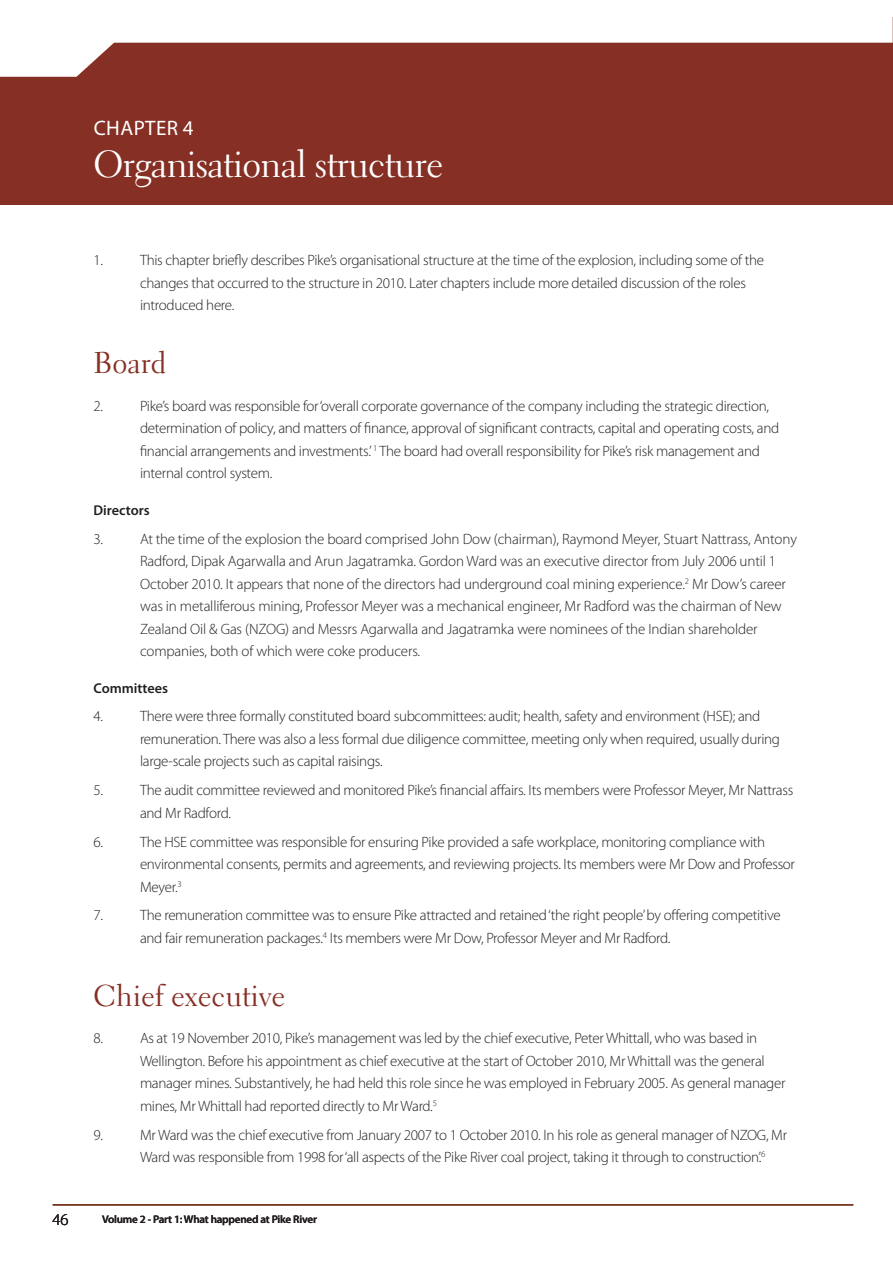
<style>
.page{position:relative;width:893px;height:1263px;background:#fff}
.page>*{position:absolute;margin:0;border:0;box-sizing:border-box;transform-origin:0 0}
.t1{font:37.5px "Electra LH";letter-spacing:-.02em;color:#fff}
.t2{font:30px "Electra LH";color:#862f24}
.t3{font:21px "Myriad Pro";letter-spacing:.02em;color:#fff}
.t4{font:300 16.5px "Myriad Pro";color:#231f20}
.t5{font:300 15px/22.5px "Myriad Pro";letter-spacing:-.02em;color:#231f20}
.t6{font:600 14.25px "Myriad Pro";color:#231f20}
.t7{font:600 11.1px "Myriad Pro";letter-spacing:-.02em;color:#231f20}
</style>
<div class="page">
<hr style="left:53px;top:1204px;width:800px;height:2px;background:#862f24">
<div style="left:0;top:43px;width:893px;height:161px;background:#862f24"></div>
<svg style="left:0;top:17px;width:893px;height:60px"></svg>
<h3 class="t3" style="left:94px;top:120px;width:101px">CHAPTER 4</h3>
<h1 class="t1" style="left:94px;top:149px;width:352px">Organisational structure</h1>
<p class="t5" style="left:94px;top:250px;width:11px">1.</p>
<p class="t5" style="left:140px;top:250px;width:626px">This chapter briefly describes Pike’s organisational structure at the time of the explosion, including some of the changes that occurred to the structure in 2010. Later chapters include more detailed discussion of the roles introduced here.</p>
<h2 class="t2" style="left:94px;top:351px;width:74px">Board</h2>
<p class="t5" style="left:94px;top:396px;width:11px">2.</p>
<p class="t5" style="left:140px;top:396px;width:641px">Pike’s board was responsible for ‘overall corporate governance of the company including the strategic direction, determination of policy, and matters of finance, approval of significant contracts, capital and operating costs, and financial arrangements and investments.’ <sup>1</sup> The board had overall responsibility for Pike’s risk management and internal control system.</p>
<p class="t6" style="left:94px;top:505px;width:58px">Directors</p>
<p class="t5" style="left:94px;top:528px;width:11px">3.</p>
<p class="t5" style="left:140px;top:528px;width:658px">At the time of the explosion the board comprised John Dow (chairman), Raymond Meyer, Stuart Nattrass, Antony Radford, Dipak Agarwalla and Arun Jagatramka. Gordon Ward was an executive director from July 2006 until 1<br>October 2010. It appears that none of the directors had underground coal mining experience.<sup>2</sup> Mr Dow’s career was in metalliferous mining, Professor Meyer was a mechanical engineer, Mr Radford was the chairman of New Zealand Oil &amp; Gas (NZOG) and Messrs Agarwalla and Jagatramka were nominees of the Indian shareholder companies, both of which were coke producers.</p>
<p class="t6" style="left:94px;top:682px;width:76px">Committees</p>
<p class="t5" style="left:94px;top:706px;width:11px">4.</p>
<p class="t5" style="left:140px;top:706px;width:641px">There were three formally constituted board subcommittees: audit; health, safety and environment (HSE); and remuneration. There was also a less formal due diligence committee, meeting only when required, usually during large-scale projects such as capital raisings.</p>
<p class="t5" style="left:94px;top:780px;width:11px">5.</p>
<p class="t5" style="left:140px;top:780px;width:655px">The audit committee reviewed and monitored Pike’s financial affairs. Its members were Professor Meyer, Mr Nattrass and Mr Radford.</p>
<p class="t5" style="left:94px;top:831px;width:11px">6.</p>
<p class="t5" style="left:140px;top:831px;width:656px">The HSE committee was responsible for ensuring Pike provided a safe workplace, monitoring compliance with environmental consents, permits and agreements, and reviewing projects. Its members were Mr Dow and Professor<br>Meyer.<sup>3</sup></p>
<p class="t5" style="left:94px;top:905px;width:11px">7.</p>
<p class="t5" style="left:140px;top:905px;width:642px">The remuneration committee was to ensure Pike attracted and retained ‘the right people’ by offering competitive and fair remuneration packages.<sup>4</sup> Its members were Mr Dow, Professor Meyer and Mr Radford.</p>
<h2 class="t2" style="left:94px;top:984px;width:193px">Chief executive</h2>
<p class="t5" style="left:94px;top:1028px;width:11px">8.</p>
<p class="t5" style="left:140px;top:1028px;width:647px">As at 19 November 2010, Pike’s management was led by the chief executive, Peter Whittall, who was based in Wellington. Before his appointment as chief executive at the start of October 2010, Mr Whittall was the general manager mines. Substantively, he had held this role since he was employed in February 2005. As general manager mines, Mr Whittall had reported directly to Mr Ward.<sup>5</sup></p>
<p class="t5" style="left:94px;top:1124px;width:11px">9.</p>
<p class="t5" style="left:140px;top:1124px;width:649px">Mr Ward was the chief executive from January 2007 to 1 October 2010. In his role as general manager of NZOG, Mr<br>Ward was responsible from 1998 for ‘all aspects of the Pike River coal project, taking it through to construction’.<sup>6</sup></p>
<p class="t4" style="left:52px;top:1213px;width:18px">46</p>
<p class="t7" style="left:102px;top:1215px;width:216px">Volume 2 - Part 1: What happened at Pike River</p>
</div>
